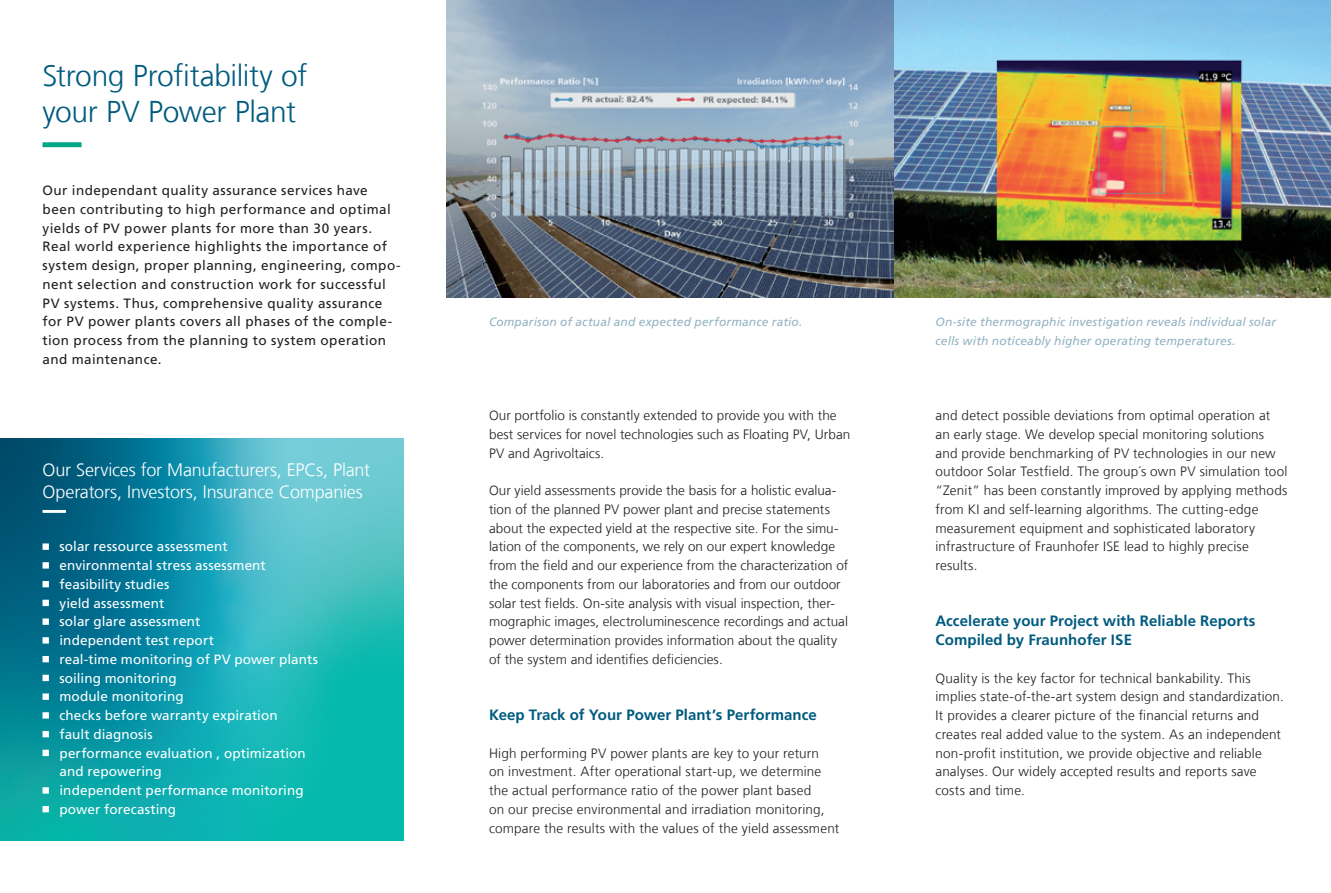
<style>
.page{position:relative;width:1331px;height:893px;background:#fff}
.page>*{position:absolute;margin:0;border:0;box-sizing:border-box;transform-origin:0 0}
.t1{font:300 30px/36px "Frutiger LT Com";letter-spacing:-.015em;color:#005b7f}
.t2{font:300 18px/21.6px "Frutiger LT Com";letter-spacing:-.01em;color:#fff}
.t3{font:700 15px/18.8px "Frutiger LT Com";letter-spacing:.005em;color:#005b7f}
.t4{font:300 13.5px/18.8px "Frutiger LT Com";letter-spacing:.01em;color:#231f20}
.t5{font:13.5px/18.8px "Frutiger LT Com";letter-spacing:.03em;color:#231f20}
.t6{font:13.5px/18.8px "Frutiger LT Com";letter-spacing:.01em;color:#fff}
.t7{font:italic 12px/18.8px "Frutiger LT Com";letter-spacing:.015em;color:#93b3c3}
</style>
<div class="page">
<svg style="left:0;top:439px;width:404px;height:402px;background:#1a9eaa"></svg>
<img style="left:446px;top:0;width:885px;height:298px">
<svg style="left:43px;top:142px;width:39px;height:5px"></svg>
<svg style="left:43px;top:510px;width:331px;height:3px"></svg>
<svg style="left:43px;top:543px;width:331px;height:7px;background:#2e9cb1"></svg>
<svg style="left:43px;top:562px;width:331px;height:7px;background:#2b9cb1"></svg>
<svg style="left:43px;top:581px;width:331px;height:6px;background:#289cb0"></svg>
<svg style="left:43px;top:600px;width:331px;height:6px;background:#249db0"></svg>
<svg style="left:43px;top:618px;width:331px;height:7px;background:#1f9daf"></svg>
<svg style="left:43px;top:637px;width:331px;height:7px;background:#1a9faf"></svg>
<svg style="left:43px;top:656px;width:331px;height:6px;background:#17a0af"></svg>
<svg style="left:43px;top:675px;width:331px;height:6px;background:#13a2ae"></svg>
<svg style="left:43px;top:693px;width:331px;height:7px;background:#10a4ae"></svg>
<svg style="left:43px;top:712px;width:331px;height:7px;background:#0fa7ae"></svg>
<svg style="left:43px;top:731px;width:331px;height:6px;background:#0faaaf"></svg>
<svg style="left:43px;top:750px;width:331px;height:6px;background:#10adaf"></svg>
<svg style="left:43px;top:787px;width:331px;height:7px;background:#0db2af"></svg>
<div style="left:43px;top:806px;width:331px;height:6px;background:#0ab4ae"></div>
<h1 class="t1" style="left:43px;top:58px;width:266px">Strong Profitability of your PV Power Plant</h1>
<p class="t5" style="left:43px;top:181px;width:360px">Our independant quality assurance services have been contributing to high performance and optimal yields of PV power plants for more than 30 years.<br>Real world experience highlights the importance of system design, proper planning, engineering, compo&shy;nent selection and construction work for successful PV systems. Thus, comprehensive quality assurance for PV power plants covers all phases of the comple&shy;tion process from the planning to system operation and maintenance.</p>
<h2 class="t2" style="left:43px;top:459px;width:329px">Our Services for Manufacturers, EPCs, Plant<br>Operators, Investors, Insurance Companies</h2>
<p class="t6" style="left:60px;top:537px;width:260px">solar ressource assessment environmental stress assessment feasibility studies<br>yield assessment<br>solar glare assessment<br>independent test report<br>real-time monitoring of PV power plants soiling monitoring<br>module monitoring<br>checks before warranty expiration<br>fault diagnosis<br>performance evaluation , optimization and repowering<br>independent performance monitoring power forecasting</p>
<p class="t7" style="left:489px;top:313px;width:315px">Comparison of actual and expected performance ratio.</p>
<p class="t4" style="left:489px;top:406px;width:363px">Our portfolio is constantly extended to provide you with the best services for novel technologies such as Floating PV, Urban<br>PV and Agrivoltaics.</p>
<p class="t4" style="left:489px;top:481px;width:361px">Our yield assessments provide the basis for a holistic evalua&shy;tion of the planned PV power plant and precise statements about the expected yield at the respective site. For the simu&shy;lation of the components, we rely on our expert knowledge from the field and our experience from the characterization of the components from our laboratories and from our outdoor solar test fields. On-site analysis with visual inspection, ther&shy;mographic images, electroluminescence recordings and actual power determination provides information about the quality of the system and identifies deficiencies.</p>
<p class="t3" style="left:489px;top:706px;width:329px">Keep Track of Your Power Plant’s Performance</p>
<p class="t4" style="left:489px;top:744px;width:352px">High performing PV power plants are key to your return<br>on investment. After operational start-up, we determine the actual performance ratio of the power plant based<br>on our precise environmental and irradiation monitoring, compare the results with the values of the yield assessment</p>
<p class="t7" style="left:935px;top:313px;width:342px">On-site thermographic investigation reveals individual solar cells with noticeably higher operating temperatures.</p>
<p class="t4" style="left:935px;top:406px;width:353px">and detect possible deviations from optimal operation at an early stage. We develop special monitoring solutions and provide benchmarking of PV technologies in our new outdoor Solar Testfield. The group´s own PV simulation tool “Zenit” has been constantly improved by applying methods from KI and self-learning algorithms. The cutting-edge measurement equipment and sophisticated laboratory infrastructure of Fraunhofer ISE lead to highly precise results.</p>
<p class="t3" style="left:935px;top:612px;width:321px">Accelerate your Project with Reliable Reports<br>Compiled by Fraunhofer ISE</p>
<p class="t4" style="left:935px;top:669px;width:350px">Quality is the key factor for technical bankability. This implies state-of-the-art system design and standardization.<br>It provides a clearer picture of the financial returns and creates real added value to the system. As an independent non-profit institution, we provide objective and reliable analyses. Our widely accepted results and reports save costs and time.</p>
</div>
